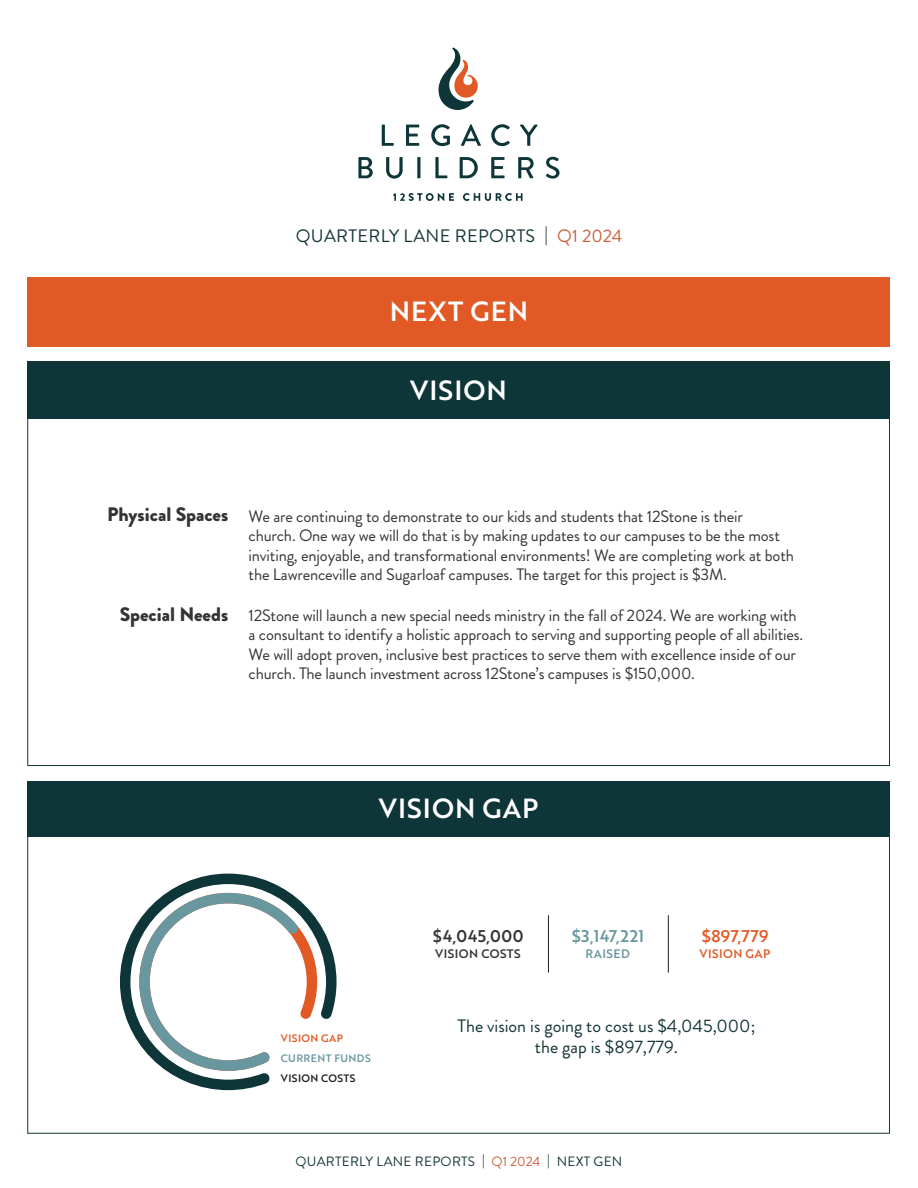
<style>
.page{position:relative;width:918px;height:1188px;background:#fff}
.page>*{position:absolute;margin:0;border:0;box-sizing:border-box;transform-origin:0 0}
.t1{font:27px "Brother 1816 Medium";letter-spacing:.04em;color:#fff}
.visions{font:900 19.5px "Brandon Grotesque";color:#323436}
.t2{font:18px/21.6px "Brandon Grotesque";color:#143436;text-align:center}
.t3{font:18px "Brandon Grotesque";letter-spacing:.02em;color:#143436}
.visions_body{font:16.5px/19.5px "Brandon Grotesque";letter-spacing:-.01em;color:#323436}
.t4{font:16.5px "Brother 1816 Medium";letter-spacing:.025em;color:#323436}
.t5{font:16.5px "Brother 1816 Medium";color:#6997a0}
.t6{font:16.5px "Brother 1816 Medium";letter-spacing:.025em;color:#e15a25}
.t7{font:13.5px "Brandon Grotesque";letter-spacing:.02em;color:#143436}
.t8{font:12px "Brother 1816 Medium";letter-spacing:.04em;color:#323436}
.t9{font:12px "Brother 1816 Medium";letter-spacing:.04em;color:#e15a25}
.t10{font:12px "Brother 1816 Medium";letter-spacing:.04em;color:#6997a0}
.t11{font:10.5px "Brother 1816 Medium";letter-spacing:.04em;color:#6997a0}
.t12{font:10.5px "Brother 1816 Medium";letter-spacing:.04em;color:#231f20}
.t13{font:10.5px "Brother 1816 Medium";letter-spacing:.04em;color:#e15a25}
.s1{color:#cc5f3c}
</style>
<div class="page">
<div style="left:28px;top:781px;width:862px;height:56px;background:#0e3538"></div>
<div style="left:28px;top:362px;width:862px;height:57px;background:#0e3538"></div>
<div style="left:28px;top:277px;width:862px;height:70px;background:#e15a25"></div>
<hr style="left:548px;top:916px;width:1px;height:56px;background:#231f20">
<hr style="left:668px;top:916px;width:1px;height:56px;background:#231f20">
<svg style="left:382px;top:125px;width:12px;height:21px"></svg>
<svg style="left:406px;top:125px;width:13px;height:21px"></svg>
<svg style="left:431px;top:124px;width:19px;height:22px"></svg>
<svg style="left:461px;top:124px;width:20px;height:22px"></svg>
<svg style="left:491px;top:124px;width:19px;height:22px"></svg>
<svg style="left:520px;top:125px;width:18px;height:21px"></svg>
<svg style="left:358px;top:157px;width:15px;height:21px"></svg>
<svg style="left:386px;top:157px;width:17px;height:22px"></svg>
<hr style="left:417px;top:157px;width:3px;height:21px;background:#0e3538">
<svg style="left:435px;top:157px;width:12px;height:21px"></svg>
<svg style="left:460px;top:157px;width:18px;height:21px"></svg>
<svg style="left:491px;top:157px;width:14px;height:21px"></svg>
<svg style="left:518px;top:157px;width:16px;height:21px"></svg>
<svg style="left:546px;top:157px;width:14px;height:22px"></svg>
<svg style="left:393px;top:193px;width:61px;height:8px"></svg>
<svg style="left:463px;top:193px;width:60px;height:8px"></svg>
<svg style="left:438px;top:48px;width:40px;height:62px"></svg>
<svg style="left:120px;top:873px;width:217px;height:218px"></svg>
<svg style="left:134px;top:888px;width:188px;height:188px"></svg>
<p class="t3" style="left:296px;top:224px;width:328px">QUARTERLY LANE REPORTS | <span class="s1">Q1 2024</span></p>
<p class="t1" style="left:390px;top:291px;width:140px">NEXT GEN</p>
<p class="t1" style="left:410px;top:370px;width:98px">VISION</p>
<p class="visions" style="left:107px;top:501px;width:123px">Physical Spaces</p>
<p class="visions_body" style="left:249px;top:506px;width:547px">We are continuing to demonstrate to our kids and students that 12Stone is their church. One way we will do that is by making updates to our campuses to be the most inviting, enjoyable, and transformational environments! We are completing work at both the Lawrenceville and Sugarloaf campuses. The target for this project is $3M.</p>
<p class="visions" style="left:120px;top:600px;width:110px">Special Needs</p>
<p class="visions_body" style="left:249px;top:606px;width:556px">12Stone will launch a new special needs ministry in the fall of 2024. We are working with a consultant to identify a holistic approach to serving and supporting people of all abilities.<br>We will adopt proven, inclusive best practices to serve them with excellence inside of our church. The launch investment across 12Stone’s campuses is $150,000.</p>
<p class="t1" style="left:379px;top:788px;width:161px">VISION GAP</p>
<p class="t13" style="left:281px;top:1031px;width:64px">VISION GAP</p>
<p class="t11" style="left:281px;top:1051px;width:91px">CURRENT FUNDS</p>
<p class="t12" style="left:281px;top:1070px;width:76px">VISION COSTS</p>
<p class="t4" style="left:433px;top:924px;width:92px">$4,045,000</p>
<p class="t8" style="left:435px;top:944px;width:87px">VISION COSTS</p>
<p class="t5" style="left:571px;top:924px;width:74px">$3,147,221</p>
<p class="t10" style="left:586px;top:944px;width:46px">RAISED</p>
<p class="t6" style="left:701px;top:924px;width:69px">$897,779</p>
<p class="t9" style="left:699px;top:944px;width:72px">VISION GAP</p>
<p class="t2" style="left:458px;top:1015px;width:299px">The vision is going to cost us $4,045,000; the gap is $897,779.</p>
<p class="t7" style="left:295px;top:1152px;width:328px">QUARTERLY LANE REPORTS | <span class="s1">Q1 2024</span> | NEXT GEN</p>
</div>
